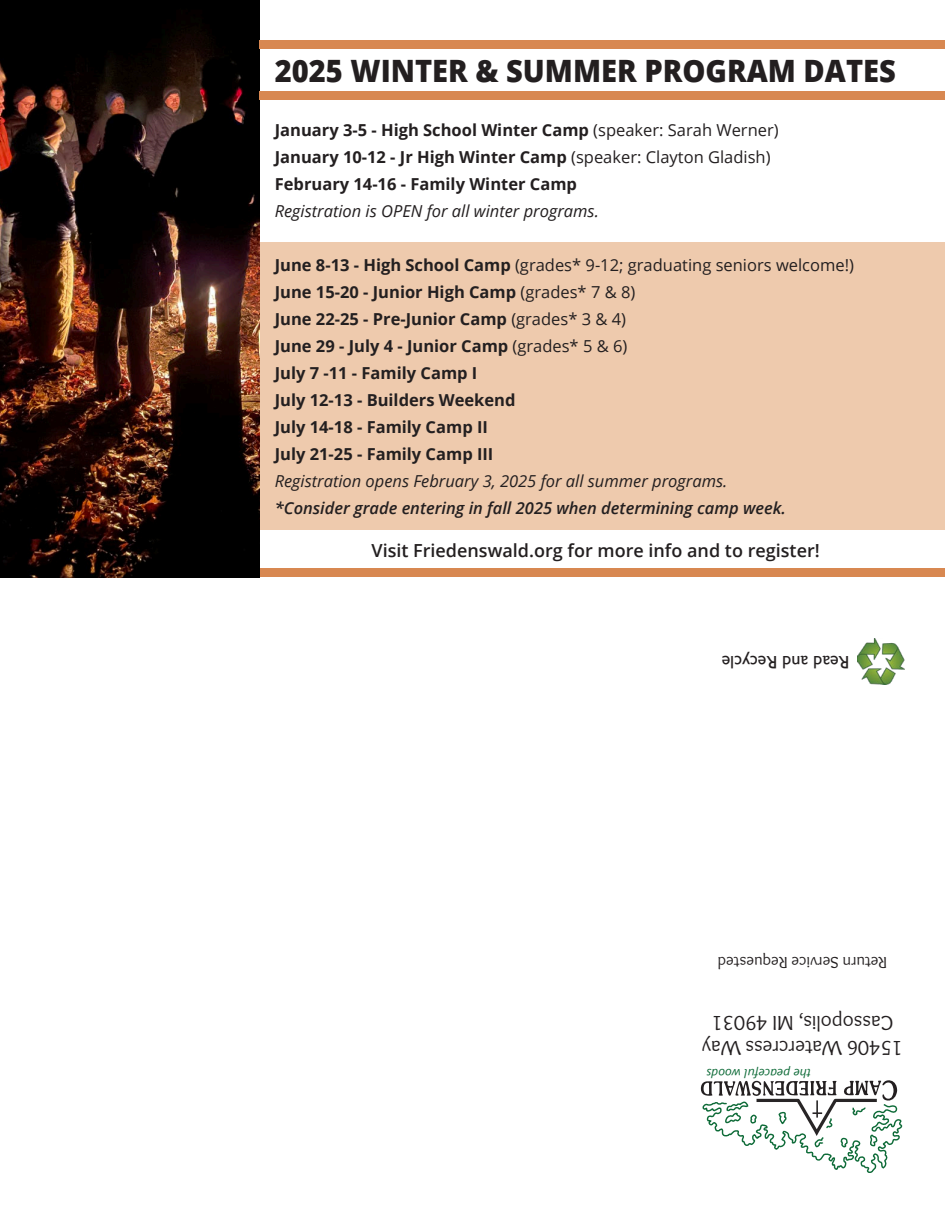
<style>
.page{position:relative;width:945px;height:1215px;background:#fff}
.page>*{position:absolute;margin:0;border:0;box-sizing:border-box;transform-origin:0 0}
.t1{font:800 30.75px "Open Sans";color:#231f20;scale:.94 1}
.t2{font:21px "Overlock";color:#231f20}
.t3{font:600 18px "Open Sans";color:#231f20}
.t4{font:18px "Gill Sans";color:#231f20}
.t5{font:700 16.5px "Open Sans";color:#231f20}
.t6{font:italic 16.5px "Open Sans";color:#231f20}
.t7{font:16.5px "Open Sans";color:#231f20}
.t8{font:italic 600 16.5px "Open Sans";color:#231f20}
.t9{font:16.5px "Overlock";color:#231f20}
.t10{font:italic 12.45px "Segoe UI";letter-spacing:.01em;color:#0e6b38}
.s1{font-weight:400}
.s2{font-weight:700}
</style>
<div class="page">
<img style="left:857px;top:639px;width:47px;height:46px">
<svg style="left:701px;top:1080px;width:202px;height:93px"></svg>
<div style="left:260px;top:242px;width:685px;height:288px;background:#eecaad"></div>
<div style="left:260px;top:569px;width:685px;height:8px;background:#d88851"></div>
<img style="left:0;top:0;width:260px;height:578px">
<div style="left:260px;top:91px;width:685px;height:8px;background:#d88851"></div>
<div style="left:260px;top:41px;width:685px;height:8px;background:#d88851"></div>
<p class="t1" style="left:275px;top:47px;width:662px">2025 WINTER &amp; SUMMER PROGRAM DATES</p>
<p class="t5" style="left:275px;top:118px;width:505px">January 3-5 - High School Winter Camp <span class="s1">(speaker: Sarah Werner)</span></p>
<p class="t5" style="left:275px;top:145px;width:497px">January 10-12 - Jr High Winter Camp <span class="s1">(speaker: Clayton Gladish)</span></p>
<p class="t5" style="left:275px;top:172px;width:304px">February 14-16 - Family Winter Camp</p>
<p class="t6" style="left:275px;top:200px;width:326px">Registration is OPEN for all winter programs.</p>
<p class="t7" style="left:275px;top:254px;width:581px"><span class="s2">June 8-13 - High School Camp</span> (grades* 9-12; graduating seniors welcome!)</p>
<p class="t5" style="left:275px;top:280px;width:362px">June 15-20 - Junior High Camp <span class="s1">(grades* 7 &amp; 8)</span></p>
<p class="t5" style="left:275px;top:307px;width:353px">June 22-25 - Pre-Junior Camp <span class="s1">(grades* 3 &amp; 4)</span></p>
<p class="t5" style="left:275px;top:334px;width:354px">June 29 - July 4 - Junior Camp <span class="s1">(grades* 5 &amp; 6)</span></p>
<p class="t5" style="left:275px;top:361px;width:204px">July 7 -11 - Family Camp I</p>
<p class="t5" style="left:275px;top:388px;width:242px">July 12-13 - Builders Weekend</p>
<p class="t5" style="left:275px;top:415px;width:215px">July 14-18 - Family Camp II</p>
<p class="t5" style="left:275px;top:442px;width:220px">July 21-25 - Family Camp III</p>
<p class="t6" style="left:275px;top:470px;width:454px">Registration opens February 3, 2025 for all summer programs.</p>
<p class="t8" style="left:275px;top:497px;width:513px">*Consider grade entering in fall 2025 when determining camp week.</p>
<p class="t3" style="left:371px;top:538px;width:450px">Visit Friedenswald.org for more info and to register!</p>
<p class="t4" style="left:850px;top:673px;width:129px;rotate:-180deg">Read and Recycle</p>
<p class="t9" style="left:887px;top:972px;width:171px;rotate:-180deg">Return Service Requested</p>
<p class="t2" style="left:893px;top:1035px;width:183px;rotate:-180deg">Cassopolis, MI 49031</p>
<p class="t2" style="left:903px;top:1060px;width:203px;rotate:-180deg">15406 Watercress Way</p>
<p class="t10" style="left:811px;top:1082px;width:106px;rotate:-180deg">ht e peacefu wl oods</p>
</div>
